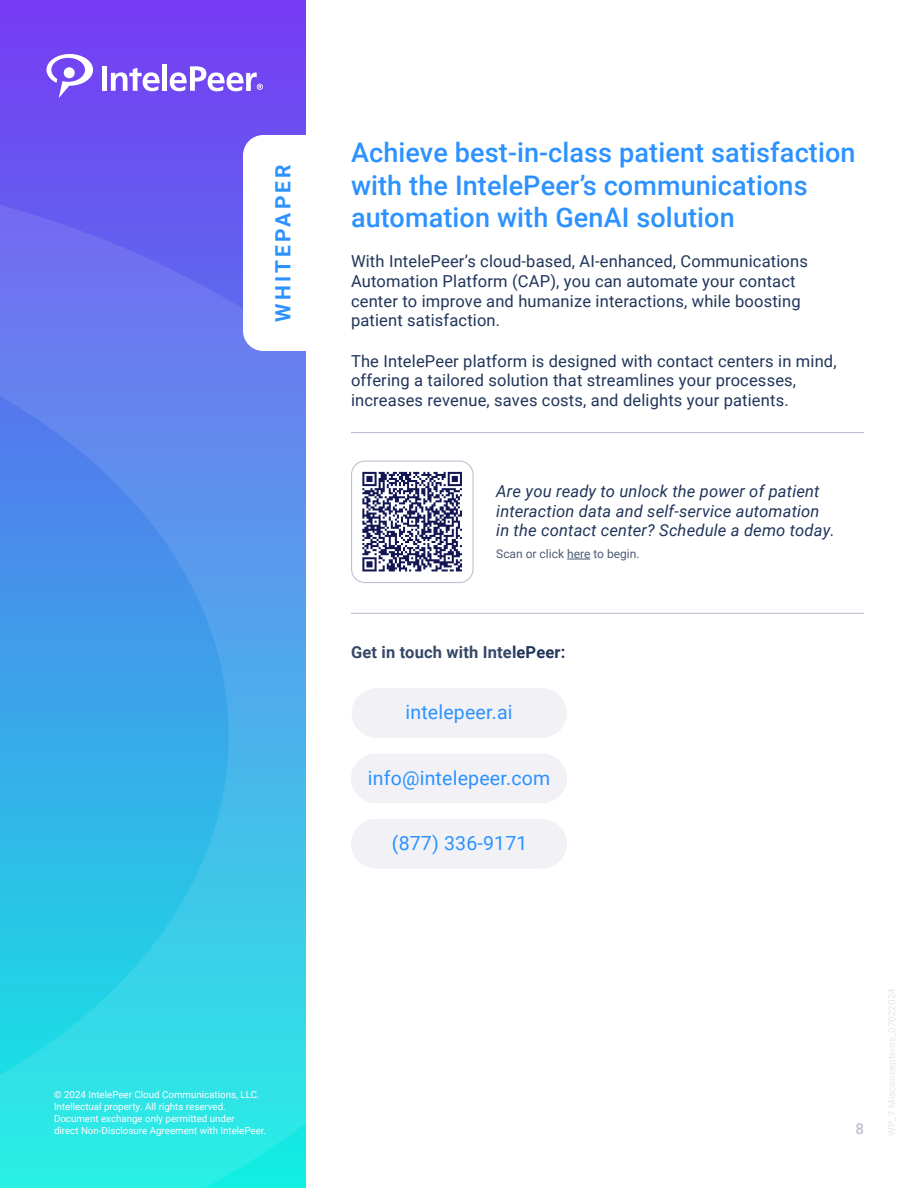
<style>
.page{position:relative;width:918px;height:1188px;background:#fff}
.page>*{position:absolute;margin:0;border:0;box-sizing:border-box;transform-origin:0 0}
.t1{font:500 27px/32.4px "Roboto";letter-spacing:.005em;color:#2b92ff}
.t2{font:700 21px "Roboto";letter-spacing:.15em;color:#2b92ff}
.t3{font:19.5px "Roboto";letter-spacing:.01em;color:#2b92ff}
.t4{font:16.5px/19.8px "Roboto";letter-spacing:.01em;color:#20355a}
.t5{font:italic 16.5px/19.8px "Roboto";letter-spacing:.01em;color:#20355a}
.t6{font:700 16.5px "Roboto";letter-spacing:.01em;color:#20355a}
.t7{font:500 15px "Roboto";color:#bec0d1}
.t8{font:12px "Roboto";color:#4e5b73}
.t9{font:9.75px/12px "Roboto";color:#fff}
</style>
<div class="page">
<div style="left:0;top:0;width:306px;height:1188px;background:#7146f2"></div>
<svg style="left:0;top:161px;width:523px;height:1027px"></svg>
<div style="left:243px;top:135px;width:85px;height:216px;background:#fff;border-radius:20px"></div>
<svg style="left:47px;top:54px;width:46px;height:44px"></svg>
<div style="left:102px;top:66px;width:5px;height:25px;background:#fff"></div>
<svg style="left:111px;top:68px;width:49px;height:23px"></svg>
<div style="left:162px;top:65px;width:5px;height:26px;background:#fff"></div>
<svg style="left:170px;top:66px;width:93px;height:25px"></svg>
<div style="left:351px;top:754px;width:216px;height:49px;background:#f2f2f6;border-radius:25px"></div>
<div style="left:352px;top:688px;width:215px;height:50px;background:#f2f2f6;border-radius:25px"></div>
<div style="left:351px;top:819px;width:216px;height:50px;background:#f2f2f6;border-radius:25px"></div>
<hr style="left:351px;top:432px;width:513px;height:1px;background:#bec0d1">
<hr style="left:351px;top:613px;width:513px;height:1px;background:#bec0d1">
<div style="left:352px;top:461px;width:121px;height:122px;background:#fff;border-radius:14px"></div>
<svg style="left:362px;top:471px;width:100px;height:101px"></svg>
<div style="left:351px;top:461px;width:123px;height:122px;border:1px solid #bec0d1;border-radius:14px"></div>
<svg style="left:567px;top:559px;width:23px;height:1px"></svg>
<p class="t2" style="left:268px;top:322px;width:159px;rotate:-90deg">WHITEPAPER</p>
<h1 class="t1" style="left:351px;top:135px;width:506px">Achieve best-in-class patient satisfaction with the IntelePeer’s communications automation with GenAI solution</h1>
<p class="t4" style="left:351px;top:251px;width:458px">With IntelePeer’s cloud-based, AI-enhanced, Communications Automation Platform (CAP), you can automate your contact center to improve and humanize interactions, while boosting patient satisfaction.</p>
<p class="t4" style="left:351px;top:350px;width:487px">The IntelePeer platform is designed with contact centers in mind, offering a tailored solution that streamlines your processes, increases revenue, saves costs, and delights your patients.</p>
<p class="t5" style="left:496px;top:480px;width:340px">Are you ready to unlock the power of patient interaction data and self-service automation in the contact center? Schedule a demo today.</p>
<p class="t8" style="left:496px;top:545px;width:145px">Scan or click here to begin.</p>
<p class="t6" style="left:351px;top:640px;width:216px">Get in touch with IntelePeer:</p>
<p class="t3" style="left:405px;top:699px;width:109px">intelepeer.ai</p>
<p class="t3" style="left:368px;top:764px;width:184px">info@intelepeer.com</p>
<p class="t3" style="left:392px;top:830px;width:137px">(877) 336-9171</p>
<p class="t9" style="left:54px;top:1088px;width:214px">© 2024 IntelePeer Cloud Communications, LLC.<br>Intellectual property. All rights reserved.<br>Document exchange only permitted under<br>direct Non-Disclosure Agreement with IntelePeer.</p>
<p class="t7" style="left:855px;top:1118px;width:10px">8</p>
</div>
